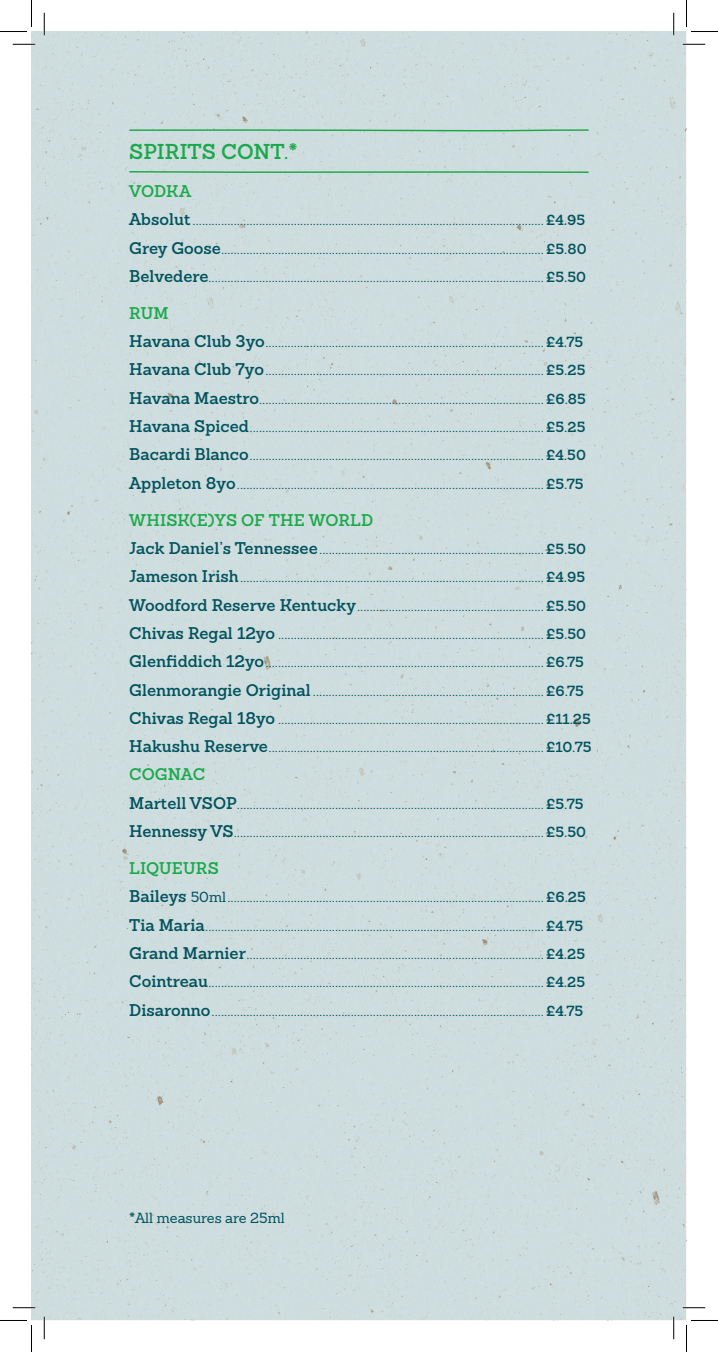
<style>
.page{position:relative;width:718px;height:1352px;background:#fff}
.page>*{position:absolute;margin:0;border:0;box-sizing:border-box;transform-origin:0 0}
.Menu_Category{font:600 21px "Sanchez Slab";color:#1aa94a}
.Menu_Sub_Category{font:600 16.5px "Sanchez Slab";letter-spacing:.005em;color:#1aa94a}
.Spirits{font:14.25px "Sanchez Slab";color:#00525d}
.Spirits_Last{font:14.25px "Sanchez Slab";color:#00525d}
.s1{font-weight:600;font-size:16.5px}
.s2{font-weight:600}
</style>
<div class="page">
<div style="left:32px;top:32px;width:654px;height:1288px;background:#ceddde"></div>
<svg style="left:128px;top:129px;width:461px;height:45px"></svg>
<hr style="left:13px;top:43px;width:22px;height:2px;background:#fff">
<hr style="left:683px;top:43px;width:22px;height:2px;background:#fff">
<hr style="left:13px;top:1306px;width:22px;height:2px;background:#fff">
<hr style="left:683px;top:1306px;width:22px;height:2px;background:#fff">
<hr style="left:43px;top:13px;width:2px;height:22px;background:#fff">
<hr style="left:43px;top:1316px;width:2px;height:23px;background:#fff">
<svg style="left:13px;top:44px;width:22px;height:1px"></svg>
<svg style="left:683px;top:44px;width:22px;height:1px"></svg>
<svg style="left:13px;top:1307px;width:22px;height:1px"></svg>
<svg style="left:683px;top:1307px;width:22px;height:1px"></svg>
<svg style="left:44px;top:13px;width:1px;height:22px"></svg>
<svg style="left:44px;top:1316px;width:1px;height:23px"></svg>
<svg style="left:673px;top:13px;width:1px;height:22px"></svg>
<svg style="left:673px;top:1316px;width:1px;height:23px"></svg>
<svg style="left:0;top:0;width:32px;height:32px"></svg>
<svg style="left:0;top:1320px;width:32px;height:31px"></svg>
<svg style="left:686px;top:0;width:32px;height:32px"></svg>
<svg style="left:686px;top:1320px;width:32px;height:31px"></svg>
<p class="Menu_Category" style="left:129px;top:137px;width:170px">SPIRITS CONT.*</p>
<p class="Menu_Sub_Category" style="left:129px;top:180px;width:63px">VODKA</p>
<p class="Spirits" style="left:129px;top:211px;width:457px"><span class="s1">Absolut</span>............................................................................................................... <span class="s2">£4.95</span></p>
<p class="Spirits" style="left:129px;top:239px;width:459px"><span class="s1">Grey Goose</span>...................................................................................................... <span class="s2">£5.80</span></p>
<p class="Spirits_Last" style="left:129px;top:268px;width:458px"><span class="s1">Belvedere</span>.......................................................................................................... <span class="s2">£5.50</span></p>
<p class="Menu_Sub_Category" style="left:129px;top:302px;width:41px">RUM</p>
<p class="Spirits" style="left:129px;top:333px;width:455px"><span class="s1">Havana Club 3yo</span>........................................................................................ <span class="s2">£4.75</span></p>
<p class="Spirits" style="left:129px;top:361px;width:458px"><span class="s1">Havana Club 7yo</span>........................................................................................ <span class="s2">£5.25</span></p>
<p class="Spirits" style="left:129px;top:389px;width:458px"><span class="s1">Havana Maestro</span>.......................................................................................... <span class="s2">£6.85</span></p>
<p class="Spirits" style="left:129px;top:418px;width:458px"><span class="s1">Havana Spiced</span>............................................................................................. <span class="s2">£5.25</span></p>
<p class="Spirits" style="left:129px;top:446px;width:458px"><span class="s1">Bacardi Blanco</span>............................................................................................. <span class="s2">£4.50</span></p>
<p class="Spirits_Last" style="left:129px;top:474px;width:456px"><span class="s1">Appleton 8yo</span>................................................................................................. <span class="s2">£5.75</span></p>
<p class="Menu_Sub_Category" style="left:129px;top:508px;width:245px">WHISK(E)YS OF THE WORLD</p>
<p class="Spirits" style="left:129px;top:539px;width:458px"><span class="s1">Jack Daniel’s Tennessee</span>....................................................................... <span class="s2">£5.50</span></p>
<p class="Spirits" style="left:129px;top:568px;width:457px"><span class="s1">Jameson Irish</span>................................................................................................ <span class="s2">£4.95</span></p>
<p class="Spirits" style="left:129px;top:596px;width:458px"><span class="s1">Woodford Reserve Kentucky</span>........................................................... <span class="s2">£5.50</span></p>
<p class="Spirits" style="left:129px;top:624px;width:458px"><span class="s1">Chivas Regal 12yo</span> .................................................................................... <span class="s2">£5.50</span></p>
<p class="Spirits" style="left:129px;top:653px;width:456px"><span class="s1">Glenfiddich 12yo</span>........................................................................................ <span class="s2">£6.75</span></p>
<p class="Spirits" style="left:129px;top:681px;width:456px"><span class="s1">Glenmorangie Original</span>......................................................................... <span class="s2">£6.75</span></p>
<p class="Spirits" style="left:129px;top:709px;width:463px"><span class="s1">Chivas Regal 18yo</span> .................................................................................... <span class="s2">£11.25</span></p>
<p class="Spirits" style="left:129px;top:737px;width:464px"><span class="s1">Hakushu Reserve</span>....................................................................................... <span class="s2">£10.75</span></p>
<p class="Menu_Sub_Category" style="left:129px;top:763px;width:77px">COGNAC</p>
<p class="Spirits" style="left:129px;top:794px;width:456px"><span class="s1">Martell VSOP</span>................................................................................................. <span class="s2">£5.75</span></p>
<p class="Spirits_Last" style="left:129px;top:822px;width:458px"><span class="s1">Hennessy VS</span>.................................................................................................. <span class="s2">£5.50</span></p>
<p class="Menu_Sub_Category" style="left:129px;top:856px;width:91px">LIQUEURS</p>
<p class="Spirits" style="left:129px;top:887px;width:458px"><span class="s1">Baileys</span> 50ml.................................................................................................... <span class="s2">£6.25</span></p>
<p class="Spirits" style="left:129px;top:916px;width:455px"><span class="s1">Tia Maria</span>........................................................................................................... <span class="s2">£4.75</span></p>
<p class="Spirits" style="left:129px;top:944px;width:457px"><span class="s1">Grand Marnier</span>.............................................................................................. <span class="s2">£4.25</span></p>
<p class="Spirits" style="left:129px;top:972px;width:457px"><span class="s1">Cointreau</span>.......................................................................................................... <span class="s2">£4.25</span></p>
<p class="Spirits_Last" style="left:129px;top:1001px;width:455px"><span class="s1">Disaronno</span>......................................................................................................... <span class="s2">£4.75</span></p>
<p class="Spirits" style="left:129px;top:1208px;width:157px">*All measures are 25ml</p>
</div>
